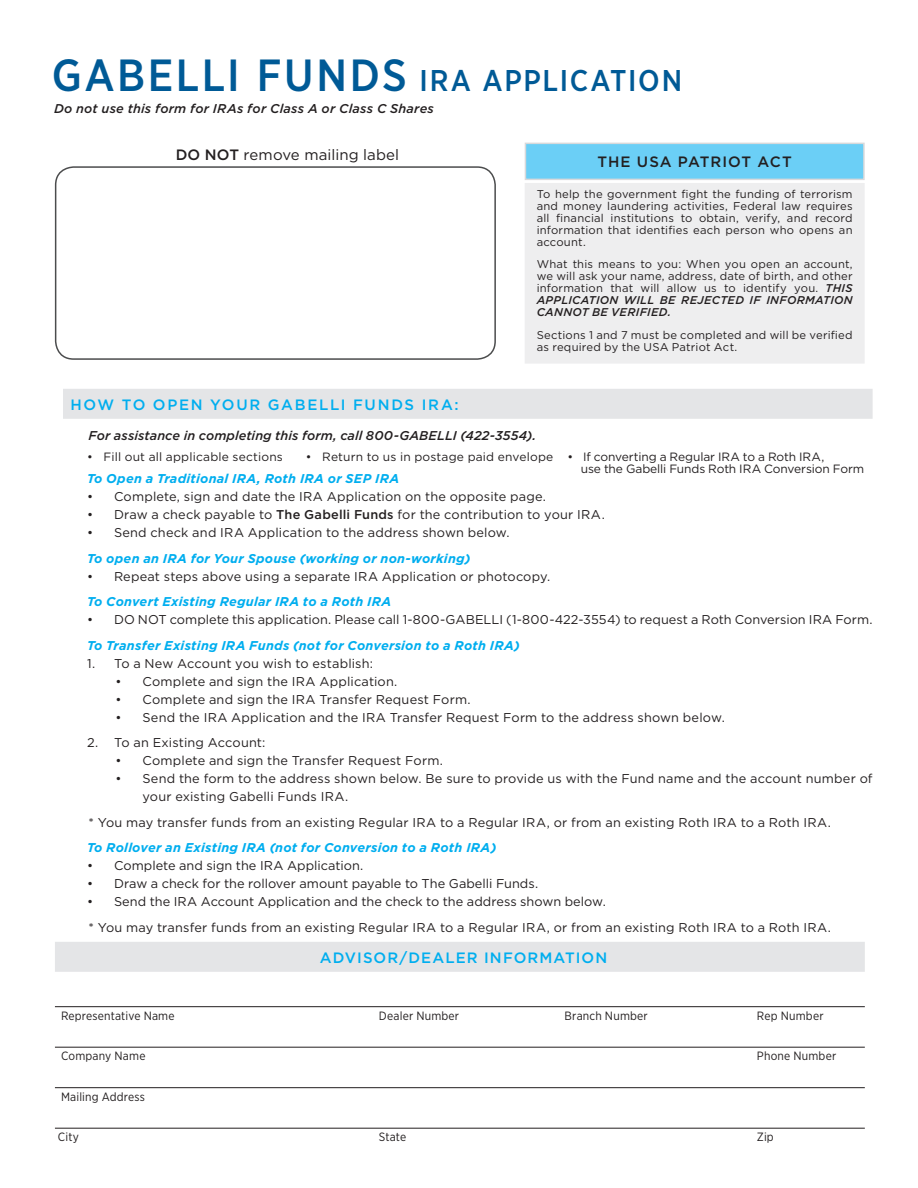
<style>
.page{position:relative;width:918px;height:1188px;background:#fff}
.page>*{position:absolute;margin:0;border:0;box-sizing:border-box;transform-origin:0 0}
.t1{font:500 30px "Gotham Narrow";letter-spacing:.06em;color:#005a96}
.SubHead{font:500 15px "Gotham";letter-spacing:.115em;color:#00aeef}
.SubHead-2{font:500 15px "Gotham";letter-spacing:.08em;color:#00aeef}
.bullets1{font:15px "Gotham";letter-spacing:.005em;color:#231f20}
.bullets1-2{font:500 15px "Gotham";letter-spacing:.065em;color:#231f20}
.bullets1-3{font:12.75px/18px "Gotham";letter-spacing:.01em;color:#231f20}
.bullets1-4{font:italic 700 12.75px "Gotham";letter-spacing:.02em;color:#00aeef}
.bullets1-5{font:italic 500 12.75px "Gotham";letter-spacing:.01em;color:#231f20}
.t2{font:12px "Gotham";color:#231f20}
.Bullets{font:12px "Gotham Narrow";letter-spacing:.015em;color:#231f20}
.bullets1-6{font:11.25px/12px "Gotham";letter-spacing:.02em;color:#231f20;text-align:justify}
.s1{font-size:45px}
.s2{font-weight:500}
.s3{font-weight:500;font-style:italic}
</style>
<div class="page">
<div style="left:63px;top:389px;width:810px;height:30px;background:#e4e5e7"></div>
<div style="left:525px;top:143px;width:339px;height:36px;background:#6bcff6"></div>
<div style="left:525px;top:143px;width:340px;height:37px;border:2px solid #d8d9db"></div>
<div style="left:525px;top:184px;width:339px;height:179px;background:#eeeeef"></div>
<div style="left:525px;top:183px;width:340px;height:181px;border:2px solid #eeeeef"></div>
<div style="left:55px;top:942px;width:810px;height:30px;background:#e4e5e7"></div>
<hr style="left:55px;top:1006px;width:810px;height:1px;background:#231f20">
<hr style="left:55px;top:1047px;width:810px;height:1px;background:#231f20">
<hr style="left:55px;top:1087px;width:810px;height:1px;background:#231f20">
<hr style="left:55px;top:1128px;width:810px;height:1px;background:#231f20">
<div style="left:55px;top:166px;width:441px;height:194px;border:2px solid #4b4c4d;border-radius:18px"></div>
<p class="t1" style="left:52px;top:61px;width:632px"><span class="s1">GABELLI FUNDS</span> IRA APPLICATION</p>
<p class="bullets1-5" style="left:54px;top:100px;width:381px">Do not use this form for IRAs for Class A or Class C Shares</p>
<p class="bullets1" style="left:176px;top:145px;width:225px"><span class="s2">DO NOT</span> remove mailing label</p>
<p class="bullets1-2" style="left:597px;top:151px;width:196px">THE USA PATRIOT ACT</p>
<p class="bullets1-6" style="left:537px;top:188px;width:318px">To help the government fight the funding of terrorism and money laundering activities, Federal law requires all financial institutions to obtain, verify, and record information that identifies each person who opens an account.</p>
<p class="bullets1-6" style="left:537px;top:258px;width:318px">What this means to you: When you open an account, we will ask your name, address, date of birth, and other information that will allow us to identify you. <span class="s3">THIS APPLICATION WILL BE REJECTED IF INFORMATION CANNOT BE VERIFIED.</span></p>
<p class="bullets1-6" style="left:537px;top:329px;width:317px">Sections 1 and 7 must be completed and will be verified as required by the USA Patriot Act.</p>
<p class="SubHead" style="left:70px;top:395px;width:390px">HOW TO OPEN YOUR GABELLI FUNDS IRA:</p>
<p class="bullets1-5" style="left:88px;top:427px;width:449px">For assistance in completing this form, call 800-GABELLI (422-3554).</p>
<p class="bullets1-4" style="left:87px;top:470px;width:314px">To Open a Traditional IRA, Roth IRA or SEP IRA</p>
<p class="bullets1-3" style="left:87px;top:488px;width:461px">• Complete, sign and date the IRA Application on the opposite page.</p>
<p class="bullets1-3" style="left:87px;top:506px;width:519px">• Draw a check payable to <span class="s2">The Gabelli Funds</span> for the contribution to your IRA.</p>
<p class="bullets1-3" style="left:87px;top:524px;width:424px">• Send check and IRA Application to the address shown below.</p>
<p class="bullets1-4" style="left:87px;top:550px;width:385px">To open an IRA for Your Spouse (working or non-working)</p>
<p class="bullets1-3" style="left:87px;top:567px;width:465px">• Repeat steps above using a separate IRA Application or photocopy.</p>
<p class="bullets1-4" style="left:87px;top:593px;width:306px">To Convert Existing Regular IRA to a Roth IRA</p>
<p class="bullets1-3" style="left:87px;top:611px;width:787px">• DO NOT complete this application. Please call 1-800-GABELLI (1-800-422-3554) to request a Roth Conversion IRA Form.</p>
<p class="bullets1-4" style="left:87px;top:637px;width:434px">To Transfer Existing IRA Funds (not for Conversion to a Roth IRA)</p>
<p class="bullets1-3" style="left:87px;top:654px;width:288px">1. To a New Account you wish to establish:</p>
<p class="bullets1-3" style="left:116px;top:672px;width:283px">• Complete and sign the IRA Application.</p>
<p class="bullets1-3" style="left:116px;top:690px;width:357px">• Complete and sign the IRA Transfer Request Form.</p>
<p class="bullets1-3" style="left:116px;top:708px;width:611px">• Send the IRA Application and the IRA Transfer Request Form to the address shown below.</p>
<p class="bullets1-3" style="left:87px;top:734px;width:180px">2. To an Existing Account:</p>
<p class="bullets1-3" style="left:116px;top:752px;width:329px">• Complete and sign the Transfer Request Form.</p>
<p class="bullets1-3" style="left:142px;top:770px;width:732px;text-indent:-27px">• Send the form to the address shown below. Be sure to provide us with the Fund name and the account number of your existing Gabelli Funds IRA.</p>
<p class="bullets1-3" style="left:88px;top:813px;width:744px">* You may transfer funds from an existing Regular IRA to a Regular IRA, or from an existing Roth IRA to a Roth IRA.</p>
<p class="bullets1-4" style="left:87px;top:839px;width:411px">To Rollover an Existing IRA (not for Conversion to a Roth IRA)</p>
<p class="bullets1-3" style="left:87px;top:857px;width:278px">• Complete and sign the IRA Application.</p>
<p class="bullets1-3" style="left:87px;top:875px;width:453px">• Draw a check for the rollover amount payable to The Gabelli Funds.</p>
<p class="bullets1-3" style="left:87px;top:893px;width:520px">• Send the IRA Account Application and the check to the address shown below.</p>
<p class="bullets1-3" style="left:88px;top:918px;width:744px">* You may transfer funds from an existing Regular IRA to a Regular IRA, or from an existing Roth IRA to a Roth IRA.</p>
<p class="t2" style="left:87px;top:449px;width:197px">• Fill out all applicable sections</p>
<p class="t2" style="left:306px;top:449px;width:249px">• Return to us in postage paid envelope</p>
<p class="t2" style="left:568px;top:449px;width:258px">• If converting a Regular IRA to a Roth IRA,</p>
<p class="t2" style="left:581px;top:461px;width:285px">use the Gabelli Funds Roth IRA Conversion Form</p>
<p class="SubHead-2" style="left:320px;top:948px;width:289px">ADVISOR/DEALER INFORMATION</p>
<p class="Bullets" style="left:61px;top:1008px;width:115px">Representative Name</p>
<p class="Bullets" style="left:379px;top:1008px;width:82px">Dealer Number</p>
<p class="Bullets" style="left:565px;top:1008px;width:85px">Branch Number</p>
<p class="Bullets" style="left:757px;top:1008px;width:68px">Rep Number</p>
<p class="Bullets" style="left:61px;top:1049px;width:86px">Company Name</p>
<p class="Bullets" style="left:757px;top:1049px;width:81px">Phone Number</p>
<p class="Bullets" style="left:61px;top:1089px;width:86px">Mailing Address</p>
<p class="Bullets" style="left:58px;top:1130px;width:23px">City</p>
<p class="Bullets" style="left:379px;top:1130px;width:29px">State</p>
<p class="Bullets" style="left:757px;top:1130px;width:18px">Zip</p>
</div>
